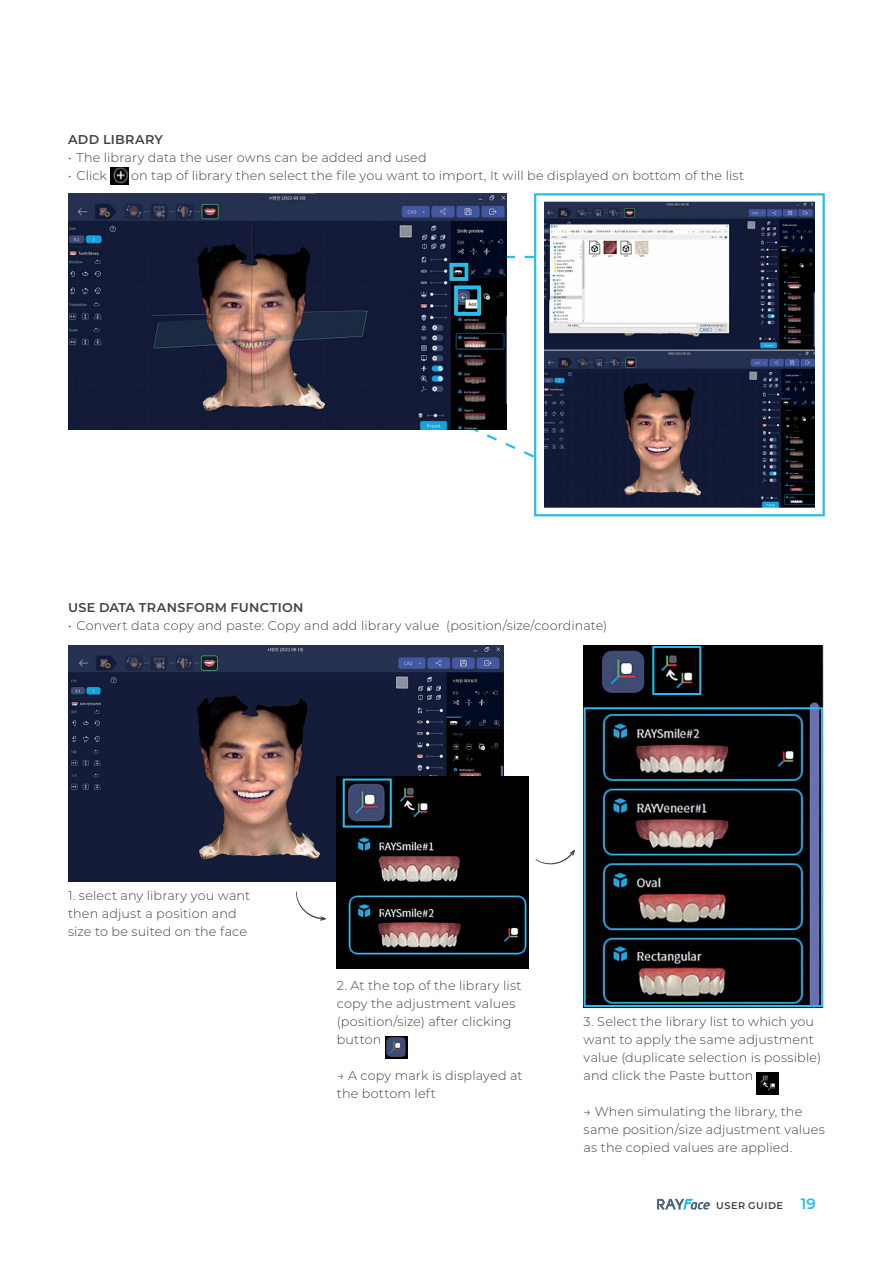
<style>
.page{position:relative;width:893px;height:1263px;background:#fff}
.page>*{position:absolute;margin:0;border:0;box-sizing:border-box;transform-origin:0 0}
.t1{font:300 12.75px/18px "Montserrat";letter-spacing:.01em;color:#414042}
.t2{font:600 12.75px "Montserrat";letter-spacing:.025em;color:#414042}
.t3{font:600 9.75px "Montserrat";letter-spacing:.05em;color:#414042}
.s1{font-size:15px;color:#22c0f1}
</style>
<div class="page">
<svg style="left:657px;top:1199px;width:53px;height:11px"></svg>
<img style="left:584px;top:646px;width:240px;height:61px">
<img style="left:68px;top:646px;width:436px;height:236px">
<svg style="left:466px;top:424px;width:68px;height:34px"></svg>
<svg style="left:506px;top:256px;width:28px;height:2px"></svg>
<div style="left:534px;top:193px;width:291px;height:323px;border:2px solid #22c0f1"></div>
<img style="left:68px;top:193px;width:438px;height:236px">
<img style="left:544px;top:201px;width:271px;height:307px">
<div style="left:449px;top:263px;width:19px;height:18px;border:4px solid #22c0f1"></div>
<div style="left:454px;top:285px;width:27px;height:30px;border:4px solid #22c0f1"></div>
<img style="left:111px;top:167px;width:18px;height:18px">
<img style="left:337px;top:776px;width:192px;height:193px">
<img style="left:587px;top:707px;width:238px;height:300px">
<div style="left:343px;top:778px;width:49px;height:49px;border:2px solid #22c0f1"></div>
<div style="left:652px;top:646px;width:49px;height:49px;border:2px solid #22c0f1"></div>
<div style="left:584px;top:707px;width:239px;height:300px;border:2px solid #22c0f1"></div>
<svg style="left:296px;top:891px;width:30px;height:30px"></svg>
<svg style="left:535px;top:850px;width:40px;height:14px"></svg>
<img style="left:385px;top:1036px;width:22px;height:22px">
<img style="left:756px;top:1072px;width:22px;height:22px">
<p class="t2" style="left:68px;top:130px;width:96px">ADD LIBRARY</p>
<p class="t1" style="left:68px;top:148px;width:360px">• The library data the user owns can be added and used</p>
<p class="t1" style="left:68px;top:166px;width:41px">• Click</p>
<p class="t1" style="left:131px;top:166px;width:615px">on tap of library then select the file you want to import, It will be displayed on bottom of the list</p>
<p class="t2" style="left:68px;top:598px;width:237px">USE DATA TRANSFORM FUNCTION</p>
<p class="t1" style="left:68px;top:616px;width:541px">• Convert data copy and paste: Copy and add library value (position/size/coordinate)</p>
<p class="t1" style="left:68px;top:886px;width:184px">1. select any library you want then adjust a position and size to be suited on the face</p>
<p class="t1" style="left:337px;top:976px;width:186px">2. At the top of the library list copy the adjustment values (position/size) after clicking button</p>
<p class="t1" style="left:337px;top:1066px;width:187px">→ A copy mark is displayed at the bottom left</p>
<p class="t1" style="left:584px;top:1012px;width:239px">3. Select the library list to which you want to apply the same adjustment value (duplicate selection is possible) and click the Paste button</p>
<p class="t1" style="left:584px;top:1102px;width:243px">→ When simulating the library, the same position/size adjustment values as the copied values are applied.</p>
<p class="t3" style="left:716px;top:1199px;width:101px">USER GUIDE <span class="s1">19</span></p>
</div>
